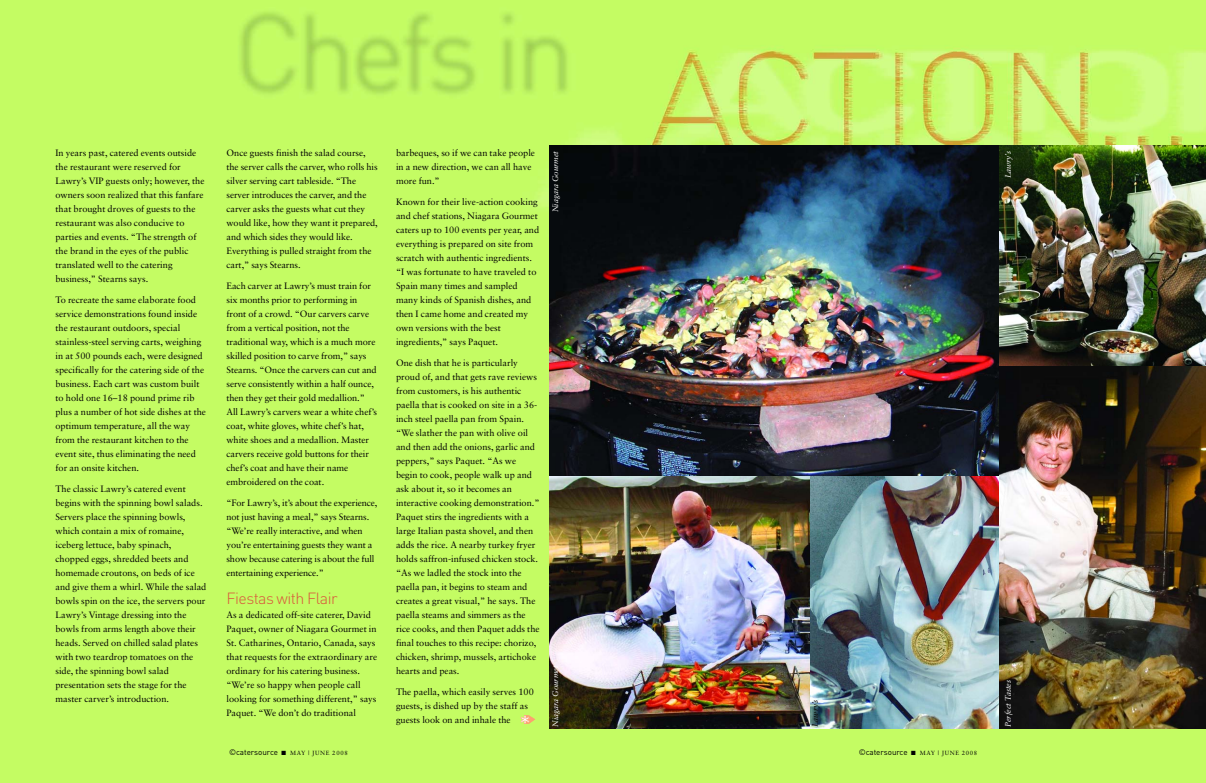
<style>
.page{position:relative;width:1206px;height:783px;background:#fff}
.page>*{position:absolute;margin:0;border:0;box-sizing:border-box;transform-origin:0 0}
.t1{font:300 16px "FFDIN";letter-spacing:-.03em;color:#d9573c}
.t2{font:9.2px/14px "Sabon";color:#000}
.t3{font:8px "FFDIN";letter-spacing:-.005em;color:#000}
.t4{font:italic 8px "Sabon";color:#fff}
.t5{font:italic 8px "Sabon";color:#000}
.s1{font-family:"Sabon";font-size:6px}
</style>
<div class="page">
<img style="left:0;top:0;width:1206px;height:783px">
<img style="left:549px;top:146px;width:450px;height:583px">
<img style="left:999px;top:365px;width:207px;height:364px">
<img style="left:810px;top:476px;width:189px;height:253px">
<svg style="left:520px;top:715px;width:15px;height:9px"></svg>
<img style="left:999px;top:146px;width:207px;height:219px">
<p class="t2" style="left:55px;top:147px;width:151px">In years past, catered events outside the restaurant were reserved for Lawry’s VIP guests only; however, the owners soon realized that this fanfare that brought droves of guests to the restaurant was also conducive to parties and events. “The strength of the brand in the eyes of the public translated well to the catering business,” Stearns says.</p>
<p class="t2" style="left:55px;top:294px;width:152px">To recreate the same elaborate food service demonstrations found inside the restaurant outdoors, special stainless-steel serving carts, weighing in at 500 pounds each, were designed specifically for the catering side of the business. Each cart was custom built to hold one 16–18 pound prime rib plus a number of hot side dishes at the optimum temperature, all the way from the restaurant kitchen to the event site, thus eliminating the need for an onsite kitchen.</p>
<p class="t2" style="left:55px;top:483px;width:152px">The classic Lawry’s catered event begins with the spinning bowl salads.<br>Servers place the spinning bowls, which contain a mix of romaine, iceberg lettuce, baby spinach, chopped eggs, shredded beets and homemade croutons, on beds of ice and give them a whirl. While the salad bowls spin on the ice, the servers pour Lawry’s Vintage dressing into the bowls from arms length above their heads. Served on chilled salad plates with two teardrop tomatoes on the side, the spinning bowl salad presentation sets the stage for the master carver’s introduction.</p>
<p class="t2" style="left:396px;top:147px;width:141px">barbeques, so if we can take people in a new direction, we can all have more fun.”</p>
<p class="t2" style="left:396px;top:196px;width:145px">Known for their live-action cooking and chef stations, Niagara Gourmet caters up to 100 events per year, and everything is prepared on site from scratch with authentic ingredients. “I was fortunate to have traveled to<br>Spain many times and sampled many kinds of Spanish dishes, and then I came home and created my own versions with the best ingredients,” says Paquet.</p>
<p class="t2" style="left:396px;top:357px;width:145px">One dish that he is particularly proud of, and that gets rave reviews from customers, is his authentic paella that is cooked on site in a 36- inch steel paella pan from Spain. “We slather the pan with olive oil and then add the onions, garlic and peppers,” says Paquet. “As we begin to cook, people walk up and ask about it, so it becomes an interactive cooking demonstration.” Paquet stirs the ingredients with a large Italian pasta shovel, and then adds the rice. A nearby turkey fryer holds saffron-infused chicken stock. “As we ladled the stock into the paella pan, it begins to steam and creates a great visual,” he says. The paella steams and simmers as the rice cooks, and then Paquet adds the final touches to this recipe: chorizo, chicken, shrimp, mussels, artichoke hearts and peas.</p>
<p class="t2" style="left:396px;top:686px;width:139px">The paella, which easily serves 100 guests, is dished up by the staff as guests look on and inhale the</p>
<p class="t4" style="left:1005px;top:727px;width:49px;rotate:-90deg">Perfect Tastes</p>
<p class="t2" style="left:226px;top:147px;width:153px">Once guests finish the salad course, the server calls the carver, who rolls his silver serving cart tableside. “The server introduces the carver, and the carver asks the guests what cut they would like, how they want it prepared, and which sides they would like.<br>Everything is pulled straight from the cart,” says Stearns.</p>
<p class="t2" style="left:226px;top:280px;width:152px">Each carver at Lawry’s must train for six months prior to performing in front of a crowd. “Our carvers carve from a vertical position, not the traditional way, which is a much more skilled position to carve from,” says Stearns. “Once the carvers can cut and serve consistently within a half ounce, then they get their gold medallion.” All Lawry’s carvers wear a white chef’s coat, white gloves, white chef’s hat, white shoes and a medallion. Master carvers receive gold buttons for their chef’s coat and have their name embroidered on the coat.</p>
<p class="t2" style="left:226px;top:497px;width:153px">“For Lawry’s, it’s about the experience, not just having a meal,” says Stearns. “We’re really interactive, and when you’re entertaining guests they want a show because catering is about the full entertaining experience.”</p>
<h1 class="t1" style="left:226px;top:593px;width:113px">Fiestas with Flair</h1>
<p class="t2" style="left:226px;top:609px;width:152px">As a dedicated off-site caterer, David Paquet, owner of Niagara Gourmet in St. Catharines, Ontario, Canada, says that requests for the extraordinary are ordinary for his catering business. “We’re so happy when people call looking for something different,” says Paquet. “We don’t do traditional</p>
<p class="t3" style="left:229px;top:749px;width:120px">©catersource ■ <span class="s1">MAY | JUNE 2008</span></p>
<p class="t3" style="left:859px;top:749px;width:120px">©catersource ■ <span class="s1">MAY | JUNE 2008</span></p>
<p class="t4" style="left:552px;top:212px;width:63px;rotate:-90deg">Niagara Gourmet</p>
<p class="t4" style="left:1005px;top:178px;width:29px;rotate:-90deg">Lawry’s</p>
<p class="t4" style="left:552px;top:727px;width:63px;rotate:-90deg">Niagara Gourmet</p>
<p class="t5" style="left:812px;top:727px;width:29px;rotate:-90deg">Lawry’s</p>
</div>
